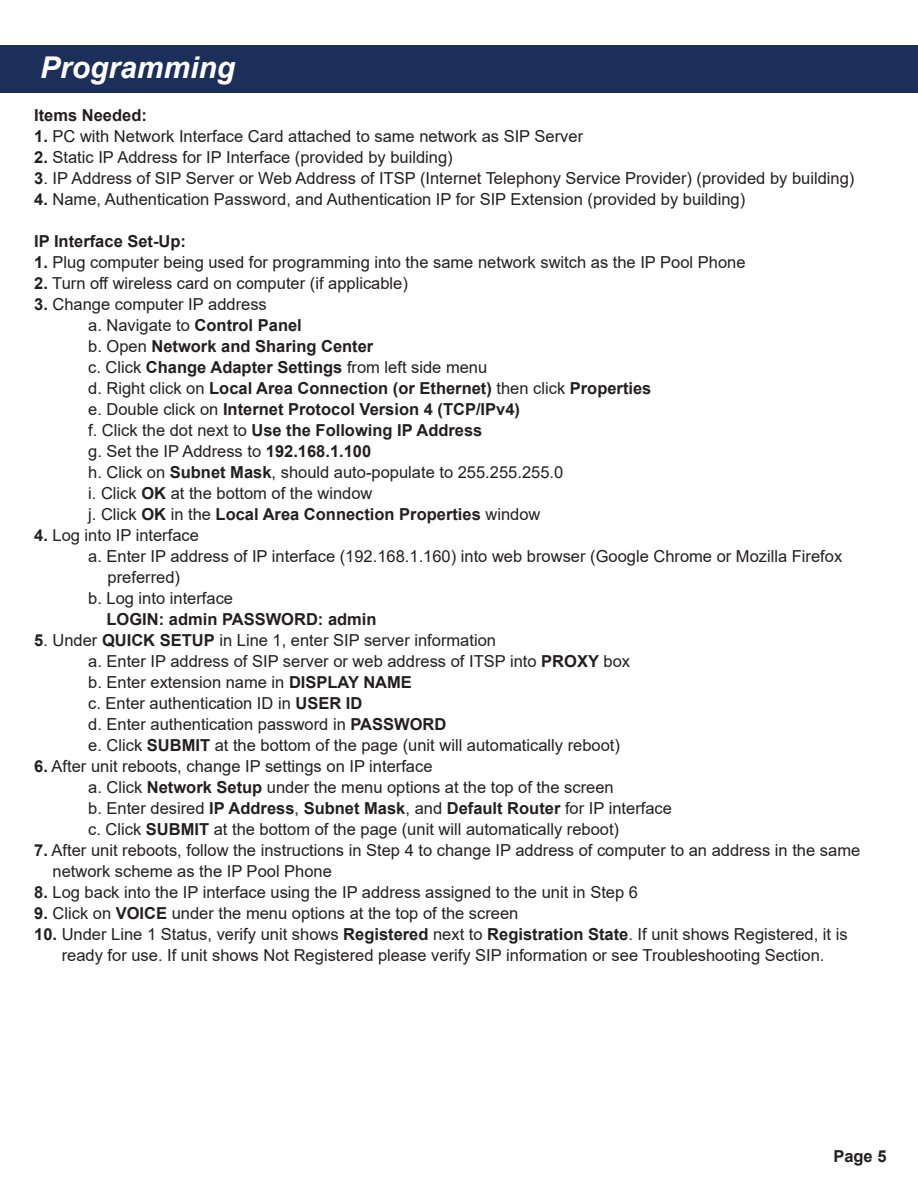
<style>
.page{position:relative;width:918px;height:1188px;background:#fff}
.page>*{position:absolute;margin:0;border:0;box-sizing:border-box;transform-origin:0 0}
.t1{font:italic 700 30px "Arial";color:#fff}
.t2{font:16.5px/21px "Arial";color:#231f20}
.t3{font:700 16.5px "Arial";color:#231f20}
.s1{font-weight:700}
.s2{font-weight:400}
</style>
<div class="page">
<div style="left:0;top:46px;width:918px;height:47px;background:#1c2f5a"></div>
<p class="t1" style="left:40px;top:48px;width:197px">Programming</p>
<p class="t3" style="left:34px;top:103px;width:114px">Items Needed:</p>
<p class="t2" style="left:34px;top:125px;width:551px"><span class="s1">1.</span> PC with Network Interface Card attached to same network as SIP Server</p>
<p class="t2" style="left:34px;top:146px;width:420px"><span class="s1">2.</span> Static IP Address for IP Interface (provided by building)</p>
<p class="t2" style="left:34px;top:167px;width:822px"><span class="s1">3</span>. IP Address of SIP Server or Web Address of ITSP (Internet Telephony Service Provider) (provided by building)</p>
<p class="t2" style="left:34px;top:188px;width:713px"><span class="s1">4.</span> Name, Authentication Password, and Authentication IP for SIP Extension (provided by building)</p>
<p class="t3" style="left:34px;top:229px;width:153px">IP Interface Set-Up:</p>
<p class="t2" style="left:34px;top:251px;width:713px"><span class="s1">1.</span> Plug computer being used for programming into the same network switch as the IP Pool Phone</p>
<p class="t2" style="left:34px;top:272px;width:375px"><span class="s1">2.</span> Turn off wireless card on computer (if applicable)</p>
<p class="t2" style="left:34px;top:293px;width:234px"><span class="s1">3.</span> Change computer IP address</p>
<p class="t2" style="left:88px;top:314px;width:215px">a. Navigate to <span class="s1">Control Panel</span></p>
<p class="t3" style="left:88px;top:334px;width:287px"><span class="s2">b. Open</span> Network and Sharing Center</p>
<p class="t2" style="left:88px;top:356px;width:401px">c. Click <span class="s1">Change Adapter Settings</span> from left side menu</p>
<p class="t3" style="left:88px;top:376px;width:565px"><span class="s2">d. Right click on</span> Local Area Connection (or Ethernet) <span class="s2">then click</span> Properties</p>
<p class="t3" style="left:88px;top:397px;width:433px"><span class="s2">e. Double click on</span> Internet Protocol Version 4 (TCP/IPv4)</p>
<p class="t3" style="left:88px;top:418px;width:396px"><span class="s2">f. Click the dot next to</span> Use the Following IP Address</p>
<p class="t2" style="left:88px;top:440px;width:285px">g. Set the IP Address to <span class="s1">192.168.1.100</span></p>
<p class="t2" style="left:88px;top:461px;width:477px">h. Click on <span class="s1">Subnet Mask</span>, should auto-populate to 255.255.255.0</p>
<p class="t2" style="left:88px;top:482px;width:286px">i. Click <span class="s1">OK</span> at the bottom of the window</p>
<p class="t3" style="left:88px;top:502px;width:454px"><span class="s2">j. Click</span> OK <span class="s2">in the</span> Local Area Connection Properties <span class="s2">window</span></p>
<p class="t2" style="left:34px;top:524px;width:166px"><span class="s1">4.</span> Log into IP interface</p>
<p class="t2" style="left:108px;top:545px;width:736px;text-indent:-19px">a. Enter IP address of IP interface (192.168.1.160) into web browser (Google Chrome or Mozilla Firefox preferred)</p>
<p class="t2" style="left:88px;top:587px;width:146px">b. Log into interface</p>
<p class="t3" style="left:107px;top:607px;width:272px">LOGIN: admin PASSWORD: admin</p>
<p class="t2" style="left:34px;top:629px;width:463px"><span class="s1">5</span>. Under <span class="s1">QUICK SETUP</span> in Line 1, enter SIP server information</p>
<p class="t2" style="left:88px;top:650px;width:544px">a. Enter IP address of SIP server or web address of ITSP into <span class="s1">PROXY</span> box</p>
<p class="t2" style="left:88px;top:671px;width:325px">b. Enter extension name in <span class="s1">DISPLAY NAME</span></p>
<p class="t2" style="left:88px;top:692px;width:276px">c. Enter authentication ID in <span class="s1">USER ID</span></p>
<p class="t2" style="left:88px;top:713px;width:360px">d. Enter authentication password in <span class="s1">PASSWORD</span></p>
<p class="t2" style="left:88px;top:734px;width:533px">e. Click <span class="s1">SUBMIT</span> at the bottom of the page (unit will automatically reboot)</p>
<p class="t2" style="left:34px;top:755px;width:400px"><span class="s1">6.</span> After unit reboots, change IP settings on IP interface</p>
<p class="t2" style="left:88px;top:776px;width:527px">a. Click <span class="s1">Network Setup</span> under the menu options at the top of the screen</p>
<p class="t2" style="left:88px;top:797px;width:585px">b. Enter desired <span class="s1">IP Address</span>, <span class="s1">Subnet Mask</span>, and <span class="s1">Default Router</span> for IP interface</p>
<p class="t2" style="left:88px;top:818px;width:532px">c. Click <span class="s1">SUBMIT</span> at the bottom of the page (unit will automatically reboot)</p>
<p class="t2" style="left:53px;top:839px;width:809px;text-indent:-18px"><span class="s1">7.</span> After unit reboots, follow the instructions in Step 4 to change IP address of computer to an address in the same network scheme as the IP Pool Phone</p>
<p class="t2" style="left:34px;top:881px;width:605px"><span class="s1">8.</span> Log back into the IP interface using the IP address assigned to the unit in Step 6</p>
<p class="t2" style="left:34px;top:902px;width:486px"><span class="s1">9.</span> Click on <span class="s1">VOICE</span> under the menu options at the top of the screen</p>
<p class="t2" style="left:34px;top:923px;width:815px;text-align:center"><span class="s1">10.</span> Under Line 1 Status, verify unit shows <span class="s1">Registered</span> next to <span class="s1">Registration State</span>. If unit shows Registered, it is ready for use. If unit shows Not Registered please verify SIP information or see Troubleshooting Section.</p>
<p class="t3" style="left:833px;top:1144px;width:55px">Page 5</p>
</div>
